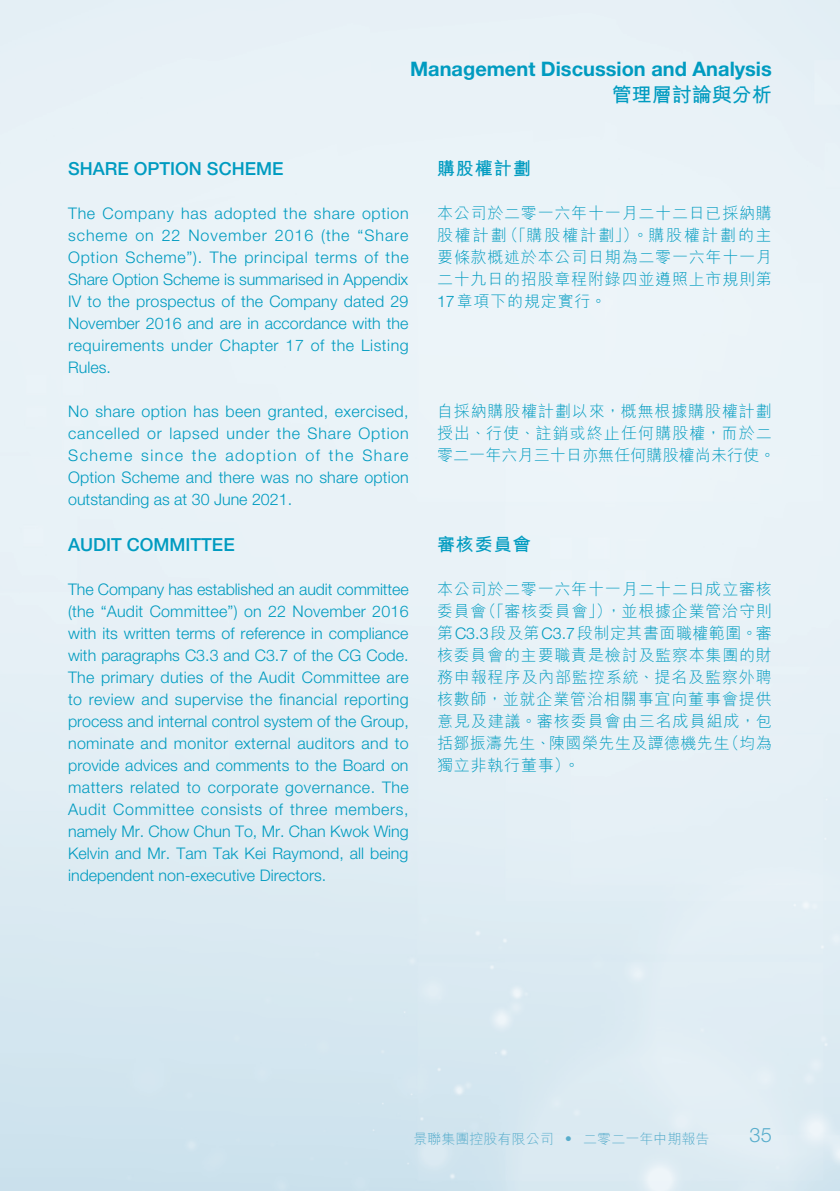
<style>
.page{position:relative;width:840px;height:1191px;background:#fff}
.page>*{position:absolute;margin:0;border:0;box-sizing:border-box;transform-origin:0 0}
.t1{font:700 20px "Helvetica Neue LT Std";color:#009bc0}
.t2{font:700 20px "M Hei HK";color:#009bc0}
.t3{font:300 20px "Helvetica Neue LT Std";color:#58adcc}
.t4{font:500 18px "Helvetica Neue LT Std";color:#009bc0}
.t5{font:700 18px "M Hei HK";letter-spacing:.05em;color:#009bc0}
.t6{font:300 16px/22px "Helvetica Neue LT Std";letter-spacing:.005em;color:#009bc0;text-align:justify}
.t7{font:300 16px/22px "M Hei HK";letter-spacing:.05em;color:#009bc0;text-align:justify}
.t8{font:300 14px "M Hei HK";color:#58adcc}
.s1{font-family:"Helvetica Neue LT Std"}
</style>
<div class="page">
<p class="t1" style="left:410px;top:57px;width:363px">Management Discussion and Analysis</p>
<p class="t2" style="left:611px;top:80px;width:161px">管理層討論與分析</p>
<p class="t4" style="left:68px;top:158px;width:217px">SHARE OPTION SCHEME</p>
<p class="t6" style="left:68px;top:202px;width:342px">The Company has adopted the share option scheme on 22 November 2016 (the “Share Option Scheme”). The principal terms of the Share Option Scheme is summarised in Appendix IV to the prospectus of the Company dated 29<br>November 2016 and are in accordance with the requirements under Chapter 17 of the Listing Rules.</p>
<p class="t6" style="left:68px;top:400px;width:342px">No share option has been granted, exercised, cancelled or lapsed under the Share Option Scheme since the adoption of the Share Option Scheme and there was no share option outstanding as at 30 June 2021.</p>
<p class="t4" style="left:68px;top:534px;width:168px">AUDIT COMMITTEE</p>
<p class="t6" style="left:68px;top:578px;width:342px">The Company has established an audit committee (the “Audit Committee”) on 22 November 2016 with its written terms of reference in compliance with paragraphs C3.3 and C3.7 of the CG Code.<br>The primary duties of the Audit Committee are to review and supervise the financial reporting process and internal control system of the Group, nominate and monitor external auditors and to provide advices and comments to the Board on matters related to corporate governance. The Audit Committee consists of three members, namely Mr. Chow Chun To, Mr. Chan Kwok Wing Kelvin and Mr. Tam Tak Kei Raymond, all being independent non-executive Directors.</p>
<p class="t5" style="left:437px;top:155px;width:95px">購股權計劃</p>
<p class="t7" style="left:437px;top:202px;width:336px">本公司於二零一六年十一月二十二日已採納購股權計劃（「購股權計劃」）。購股權計劃的主要條款概述於本公司日期為二零一六年十一月二十九日的招股章程附錄四並遵照上市規則第<span class="s1">17</span>章項下的規定實行。</p>
<p class="t7" style="left:437px;top:400px;width:339px;text-align:left">自採納購股權計劃以來，概無根據購股權計劃授出、行使、註銷或終止任何購股權，而於二零二一年六月三十日亦無任何購股權尚未行使。</p>
<p class="t5" style="left:437px;top:531px;width:95px">審核委員會</p>
<p class="t7" style="left:437px;top:578px;width:336px">本公司於二零一六年十一月二十二日成立審核委員會（「審核委員會」），並根據企業管治守則第<span class="s1">C3.3</span>段及第<span class="s1">C3.7</span>段制定其書面職權範圍。審核委員會的主要職責是檢討及監察本集團的財務申報程序及內部監控系統、提名及監察外聘核數師，並就企業管治相關事宜向董事會提供意見及建議。審核委員會由三名成員組成，包括鄒振濤先生、陳國榮先生及譚德機先生（均為獨立非執行董事）。</p>
<p class="t8" style="left:413px;top:1131px;width:297px">景聯集團控股有限公司 • 二零二一年中期報告</p>
<p class="t3" style="left:749px;top:1122px;width:24px">35</p>
</div>
